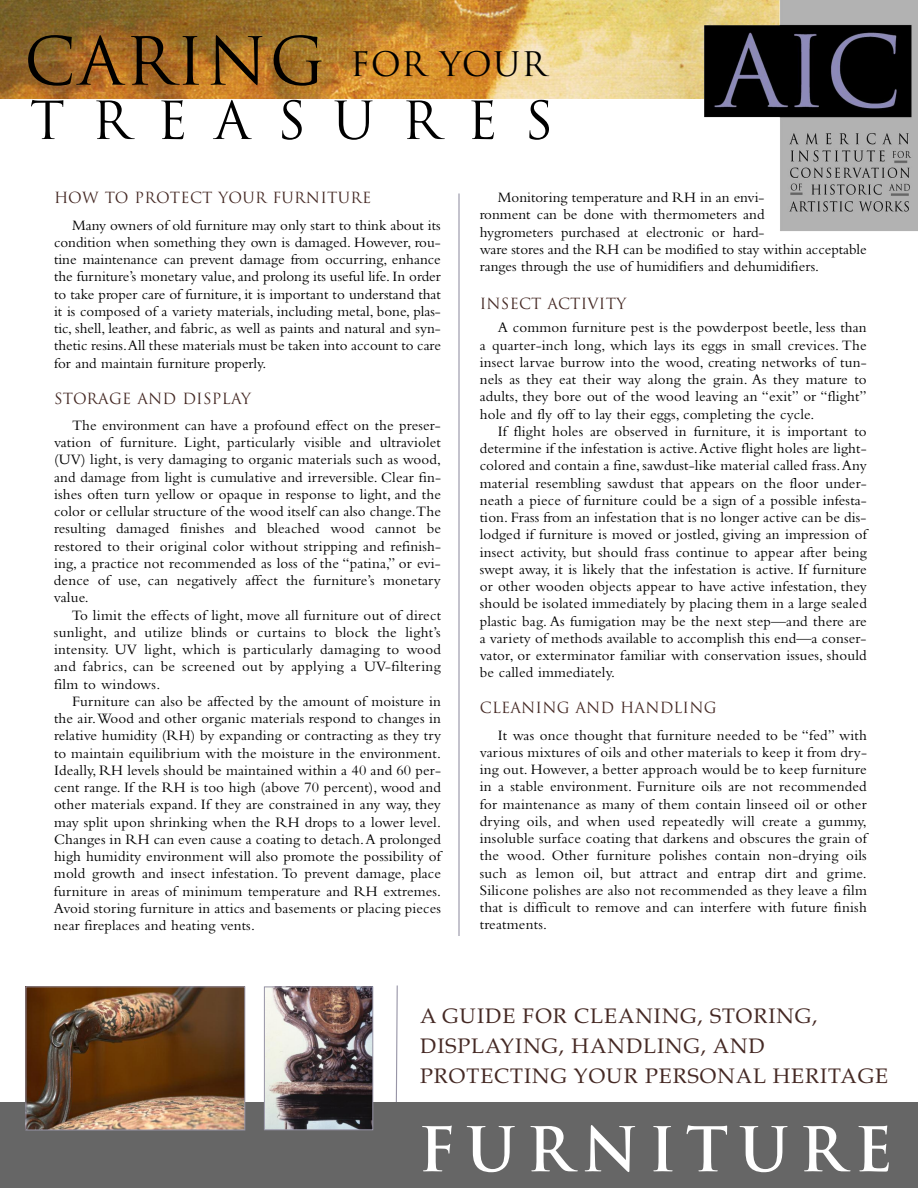
<style>
.page{position:relative;width:918px;height:1188px;background:#fff}
.page>*{position:absolute;margin:0;border:0;box-sizing:border-box;transform-origin:0 0}
.t1{font:700 60px "Trajan";letter-spacing:.165em;color:#fff}
.t2{font:51px "Trajan";letter-spacing:.52em;color:#000}
.t3{font:33px "Trajan";letter-spacing:.03em;color:#000}
.t4{font:21px/30px "Book Antiqua";letter-spacing:.05em;color:#452924}
.t5{font:15px/17.2px "Bembo";letter-spacing:.01em;color:#000;text-align:justify}
.t6{font:15px "Trajan";letter-spacing:.015em;color:#452924}
.s1{font-size:64.5px}
</style>
<div class="page">
<svg style="left:395px;top:985px;width:3px;height:117px"></svg>
<img style="left:0;top:0;width:704px;height:99px">
<div style="left:0;top:1102px;width:918px;height:86px;background:#666"></div>
<img style="left:28px;top:988px;width:215px;height:140px">
<div style="left:26px;top:986px;width:219px;height:144px;border:1px solid #9895a7"></div>
<img style="left:266px;top:989px;width:105px;height:139px">
<div style="left:264px;top:987px;width:109px;height:143px;border:1px solid #9895a7"></div>
<hr style="left:458px;top:194px;width:2px;height:742px;background:#9895a7">
<img style="left:704px;top:0;width:214px;height:231px">
<h3 class="t3" style="left:24px;top:45px;width:524px"><span class="s1">CARING</span> FOR YOUR</h3>
<h2 class="t2" style="left:30px;top:91px;width:525px">TREASURES</h2>
<p class="t6" style="left:54px;top:189px;width:319px">HOW TO PROTECT YOUR FURNITURE</p>
<p class="t5" style="left:54px;top:218px;width:388px;text-indent:18px">Many owners of old furniture may only start to think about its condition when something they own is damaged. However, rou&shy;tine maintenance can prevent damage from occurring, enhance the furniture’s monetary value, and prolong its useful life. In order to take proper care of furniture, it is important to understand that it is composed of a variety materials, including metal, bone, plas&shy;tic, shell, leather, and fabric, as well as paints and natural and syn&shy;thetic resins.All these materials must be taken into account to care for and maintain furniture properly.</p>
<p class="t6" style="left:54px;top:390px;width:199px">STORAGE AND DISPLAY</p>
<p class="t5" style="left:54px;top:418px;width:389px;text-indent:18px">The environment can have a profound effect on the preser&shy;vation of furniture. Light, particularly visible and ultraviolet (UV) light, is very damaging to organic materials such as wood, and damage from light is cumulative and irreversible. Clear fin&shy;ishes often turn yellow or opaque in response to light, and the color or cellular structure of the wood itself can also change.The resulting damaged finishes and bleached wood cannot be restored to their original color without stripping and refinish&shy;ing, a practice not recommended as loss of the “patina,” or evi&shy;dence of use, can negatively affect the furniture’s monetary value.</p>
<p class="t5" style="left:54px;top:608px;width:389px;text-indent:18px">To limit the effects of light, move all furniture out of direct sunlight, and utilize blinds or curtains to block the light’s intensity. UV light, which is particularly damaging to wood and fabrics, can be screened out by applying a UV-filtering film to windows.</p>
<p class="t5" style="left:54px;top:694px;width:389px;text-indent:18px">Furniture can also be affected by the amount of moisture in the air.Wood and other organic materials respond to changes in relative humidity (RH) by expanding or contracting as they try to maintain equilibrium with the moisture in the environment.<br>Ideally, RH levels should be maintained within a 40 and 60 per&shy;cent range. If the RH is too high (above 70 percent), wood and other materials expand. If they are constrained in any way, they may split upon shrinking when the RH drops to a lower level.<br>Changes in RH can even cause a coating to detach.A prolonged high humidity environment will also promote the possibility of mold growth and insect infestation. To prevent damage, place furniture in areas of minimum temperature and RH extremes.<br>Avoid storing furniture in attics and basements or placing pieces near fireplaces and heating vents.</p>
<p class="t5" style="left:480px;top:190px;width:388px;text-align:left;text-indent:18px">Monitoring temperature and RH in an envi-<br>ronment can be done with thermometers and<br>hygrometers purchased at electronic or hard-<br>ware stores and the RH can be modified to stay within acceptable ranges through the use of humidifiers and dehumidifiers.</p>
<p class="t6" style="left:480px;top:295px;width:148px">INSECT ACTIVITY</p>
<p class="t5" style="left:480px;top:321px;width:389px;text-indent:18px">A common furniture pest is the powderpost beetle, less than a quarter-inch long, which lays its eggs in small crevices. The insect larvae burrow into the wood, creating networks of tun&shy;nels as they eat their way along the grain. As they mature to adults, they bore out of the wood leaving an “exit” or “flight” hole and fly off to lay their eggs, completing the cycle.</p>
<p class="t5" style="left:480px;top:424px;width:389px;text-indent:18px">If flight holes are observed in furniture, it is important to determine if the infestation is active.Active flight holes are light&shy;colored and contain a fine, sawdust-like material called frass.Any material resembling sawdust that appears on the floor under&shy;neath a piece of furniture could be a sign of a possible infesta&shy;tion. Frass from an infestation that is no longer active can be dis&shy;lodged if furniture is moved or jostled, giving an impression of insect activity, but should frass continue to appear after being swept away, it is likely that the infestation is active. If furniture or other wooden objects appear to have active infestation, they should be isolated immediately by placing them in a large sealed plastic bag. As fumigation may be the next step—and there are a variety of methods available to accomplish this end—a conser&shy;vator, or exterminator familiar with conservation issues, should be called immediately.</p>
<p class="t6" style="left:480px;top:699px;width:238px">CLEANING AND HANDLING</p>
<p class="t5" style="left:480px;top:728px;width:389px;text-indent:18px">It was once thought that furniture needed to be “fed” with various mixtures of oils and other materials to keep it from dry&shy;ing out. However, a better approach would be to keep furniture in a stable environment. Furniture oils are not recommended for maintenance as many of them contain linseed oil or other drying oils, and when used repeatedly will create a gummy, insoluble surface coating that darkens and obscures the grain of the wood. Other furniture polishes contain non-drying oils such as lemon oil, but attract and entrap dirt and grime.<br>Silicone polishes are also not recommended as they leave a film that is difficult to remove and can interfere with future finish treatments.</p>
<h3 class="t4" style="left:420px;top:1000px;width:469px">A GUIDE FOR CLEANING, STORING,<br>DISPLAYING, HANDLING, AND<br>PROTECTING YOUR PERSONAL HERITAGE</h3>
<h1 class="t1" style="left:418px;top:1115px;width:476px">FURNITURE</h1>
</div>
